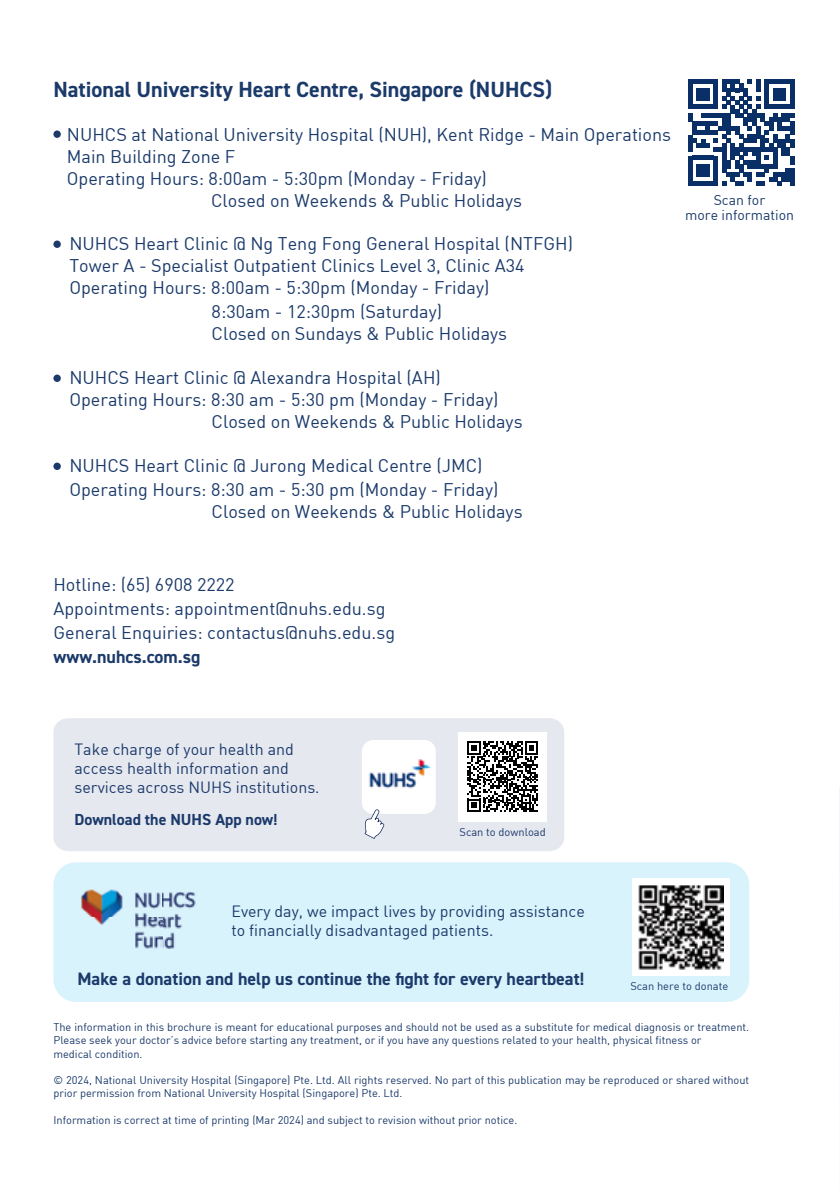
<style>
.page{position:relative;width:840px;height:1191px;background:#fff}
.page>*{position:absolute;margin:0;border:0;box-sizing:border-box;transform-origin:0 0}
.t1{font:700 22px "DIN2014";color:#1b3a6a}
.t2{font:18px/22px "DIN";color:#1b3a6a}
.t3{font:700 18px "DIN2014";color:#1b3a6a}
.t4{font:16px/19.2px "DIN";color:#1b3a6a}
.t5{font:700 16px "DIN2014";color:#1b3a6a}
.t6{font:14px/15px "DIN";color:#1b3a6a;text-align:center}
.t7{font:11px/13.2px "DIN";color:#1b3a6a}
</style>
<div class="page">
<svg style="left:839px;top:787px;width:1px;height:45px"></svg>
<div style="left:53px;top:862px;width:695px;height:140px;background:#d9f3fd;border-radius:23px"></div>
<img style="left:80px;top:889px;width:116px;height:60px">
<div style="left:632px;top:878px;width:97px;height:98px;background:#fff"></div>
<img style="left:638px;top:885px;width:85px;height:84px">
<div style="left:53px;top:718px;width:511px;height:133px;background:#e6e8f0;border-radius:14px"></div>
<div style="left:458px;top:732px;width:88px;height:89px;background:#fff"></div>
<svg style="left:467px;top:741px;width:71px;height:71px"></svg>
<div style="left:361px;top:740px;width:74px;height:74px;background:#fff;border-radius:11px"></div>
<img style="left:369px;top:759px;width:62px;height:30px">
<svg style="left:364px;top:809px;width:20px;height:30px"></svg>
<div style="left:53px;top:240px;width:8px;height:8px;background:#1b3a6a;border-radius:50%"></div>
<div style="left:53px;top:374px;width:8px;height:8px;background:#1b3a6a;border-radius:50%"></div>
<div style="left:53px;top:462px;width:8px;height:8px;background:#1b3a6a;border-radius:50%"></div>
<div style="left:53px;top:130px;width:8px;height:8px;background:#1b3a6a;border-radius:50%"></div>
<svg style="left:688px;top:79px;width:105px;height:106px"></svg>
<p class="t1" style="left:53px;top:75px;width:500px">National University Heart Centre, Singapore (NUHCS)</p>
<p class="t2" style="left:67px;top:125px;width:605px">NUHCS at National University Hospital (NUH), Kent Ridge - Main Operations</p>
<p class="t2" style="left:67px;top:147px;width:170px">Main Building Zone F</p>
<p class="t2" style="left:67px;top:169px;width:421px">Operating Hours: 8:00am - 5:30pm (Monday - Friday)</p>
<p class="t2" style="left:211px;top:191px;width:312px">Closed on Weekends &amp; Public Holidays</p>
<p class="t2" style="left:69px;top:234px;width:505px">NUHCS Heart Clinic @ Ng Teng Fong General Hospital (NTFGH)<br>Tower A - Specialist Outpatient Clinics Level 3, Clinic A34<br>Operating Hours: 8:00am - 5:30pm (Monday - Friday)</p>
<p class="t2" style="left:211px;top:302px;width:297px">8:30am - 12:30pm (Saturday)<br>Closed on Sundays &amp; Public Holidays</p>
<p class="t2" style="left:69px;top:368px;width:373px">NUHCS Heart Clinic @ Alexandra Hospital (AH)</p>
<p class="t2" style="left:69px;top:390px;width:430px">Operating Hours: 8:30 am - 5:30 pm (Monday - Friday)</p>
<p class="t2" style="left:211px;top:412px;width:312px">Closed on Weekends &amp; Public Holidays</p>
<p class="t2" style="left:69px;top:455px;width:430px;line-height:24px">NUHCS Heart Clinic @ Jurong Medical Centre (JMC)<br>Operating Hours: 8:30 am - 5:30 pm (Monday - Friday)</p>
<p class="t2" style="left:211px;top:502px;width:312px">Closed on Weekends &amp; Public Holidays</p>
<p class="t6" style="left:684px;top:193px;width:110px">Scan for<br>more information</p>
<p class="t2" style="left:53px;top:574px;width:343px;line-height:24px">Hotline: (65) 6908 2222<br>Appointments: appointment@nuhs.edu.sg<br>General Enquiries: contactus@nuhs.edu.sg</p>
<p class="t3" style="left:53px;top:645px;width:148px">www.nuhcs.com.sg</p>
<p class="t4" style="left:74px;top:740px;width:246px">Take charge of your health and access health information and services across NUHS institutions.</p>
<p class="t5" style="left:74px;top:808px;width:204px">Download the NUHS App now!</p>
<p class="t7" style="left:459px;top:826px;width:88px">Scan to download</p>
<p class="t4" style="left:231px;top:903px;width:355px">Every day, we impact lives by providing assistance to financially disadvantaged patients.</p>
<p class="t3" style="left:77px;top:966px;width:508px">Make a donation and help us continue the fight for every heartbeat!</p>
<p class="t7" style="left:630px;top:980px;width:99px">Scan here to donate</p>
<p class="t7" style="left:53px;top:1021px;width:697px">The information in this brochure is meant for educational purposes and should not be used as a substitute for medical diagnosis or treatment.<br>Please seek your doctor’s advice before starting any treatment, or if you have any questions related to your health, physical fitness or<br>medical condition.</p>
<p class="t7" style="left:53px;top:1074px;width:697px">© 2024, National University Hospital (Singapore) Pte. Ltd. All rights reserved. No part of this publication may be reproduced or shared without prior permission from National University Hospital (Singapore) Pte. Ltd.</p>
<p class="t7" style="left:53px;top:1113px;width:465px">Information is correct at time of printing (Mar 2024) and subject to revision without prior notice.</p>
</div>
